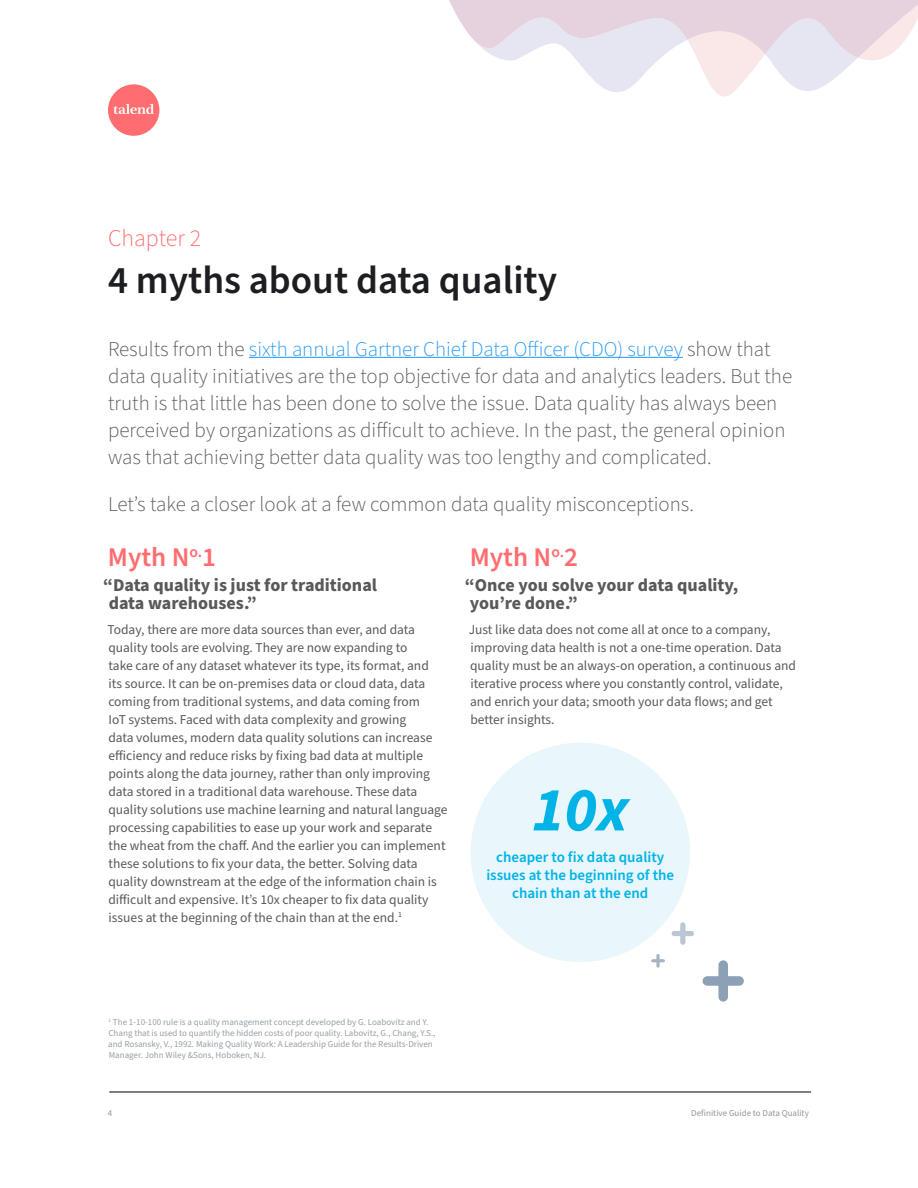
<style>
.page{position:relative;width:918px;height:1188px;background:#fff}
.page>*{position:absolute;margin:0;border:0;box-sizing:border-box;transform-origin:0 0}
.t1{font:italic 700 63px "Source Sans Pro";color:#00b4e7}
.t2{font:600 39px "Source Sans Pro";color:#1c1e21}
.t3{font:600 27px "Source Sans Pro";color:#ff6d70}
.t4{font:300 24px "Source Sans Pro";color:#ff6d70}
.t5{font:300 21px/27px "Source Sans Pro";color:#58595b}
.t6{font:700 18px/18px "Source Sans Pro";color:#58595b}
.t7{font:600 15px/18px "Source Sans Pro";color:#00b4e7;text-align:center}
.t8{font:13.5px/18px "Source Sans Pro";color:#58595b}
.t9{font:9px/10.8px "Source Sans Pro";color:#989fa3}
.t10{font:9px "Source Sans Pro";color:#939598}
.s1{color:#2899f7}
</style>
<div class="page">
<hr style="left:109px;top:1092px;width:702px;height:1px;background:#000">
<div style="left:108px;top:84px;width:51px;height:52px;background:#ff6d70;border-radius:50%"></div>
<svg style="left:113px;top:104px;width:41px;height:10px"></svg>
<svg style="left:449px;top:0;width:469px;height:92px"></svg>
<hr style="left:249px;top:357px;width:434px;height:1px;background:#2899f7">
<div style="left:471px;top:743px;width:219px;height:219px;background:#e9f6fb;border-radius:50%"></div>
<svg style="left:672px;top:922px;width:22px;height:23px"></svg>
<svg style="left:651px;top:954px;width:14px;height:14px"></svg>
<svg style="left:703px;top:960px;width:41px;height:42px"></svg>
<h3 class="t4" style="left:108px;top:222px;width:95px">Chapter 2</h3>
<h2 class="t2" style="left:108px;top:254px;width:451px">4 myths about data quality</h2>
<p class="t5" style="left:108px;top:336px;width:686px">Results from the <span class="s1">sixth annual Gartner Chief Data Officer (CDO) survey</span> show that data quality initiatives are the top objective for data and analytics leaders. But the truth is that little has been done to solve the issue. Data quality has always been perceived by organizations as difficult to achieve. In the past, the general opinion was that achieving better data quality was too lengthy and complicated.</p>
<h3 class="t5" style="left:108px;top:491px;width:588px">Let’s take a closer look at a few common data quality misconceptions.</h3>
<h3 class="t3" style="left:108px;top:539px;width:110px">Myth N<sup>o.</sup>1</h3>
<h3 class="t6" style="left:109px;top:577px;width:270px;text-indent:-6px">“Data quality is just for traditional data warehouses.”</h3>
<p class="t8" style="left:107px;top:621px;width:342px">Today, there are more data sources than ever, and data quality tools are evolving. They are now expanding to<br>take care of any dataset whatever its type, its format, and<br>its source. It can be on-premises data or cloud data, data coming from traditional systems, and data coming from<br>IoT systems. Faced with data complexity and growing<br>data volumes, modern data quality solutions can increase efficiency and reduce risks by fixing bad data at multiple points along the data journey, rather than only improving data stored in a traditional data warehouse. These data quality solutions use machine learning and natural language processing capabilities to ease up your work and separate the wheat from the chaff. And the earlier you can implement these solutions to fix your data, the better. Solving data quality downstream at the edge of the information chain is difficult and expensive. It’s 10x cheaper to fix data quality issues at the beginning of the chain than at the end.<sup>1</sup></p>
<h3 class="t3" style="left:470px;top:539px;width:110px">Myth N<sup>o.</sup>2</h3>
<h3 class="t6" style="left:465px;top:577px;width:275px">“Once you solve your data quality, you’re done.”</h3>
<p class="t8" style="left:469px;top:621px;width:329px">Just like data does not come all at once to a company, improving data health is not a one-time operation. Data quality must be an always-on operation, a continuous and iterative process where you constantly control, validate, and enrich your data; smooth your data flows; and get better insights.</p>
<h1 class="t1" style="left:532px;top:767px;width:97px">10x</h1>
<p class="t7" style="left:486px;top:848px;width:189px">cheaper to fix data quality issues at the beginning of the chain than at the end</p>
<p class="t9" style="left:108px;top:1017px;width:329px"><sup>1</sup> The 1-10-100 rule is a quality management concept developed by G. Loabovitz and Y.<br>Chang that is used to quantify the hidden costs of poor quality. Labovitz, G., Chang, Y.S., and Rosansky, V., 1992. Making Quality Work: A Leadership Guide for the Results-Driven Manager. John Wiley &amp;Sons, Hoboken, NJ.</p>
<p class="t10" style="left:108px;top:1107px;width:6px">4</p>
<p class="t10" style="left:691px;top:1107px;width:119px">Definitive Guide to Data Quality</p>
</div>
